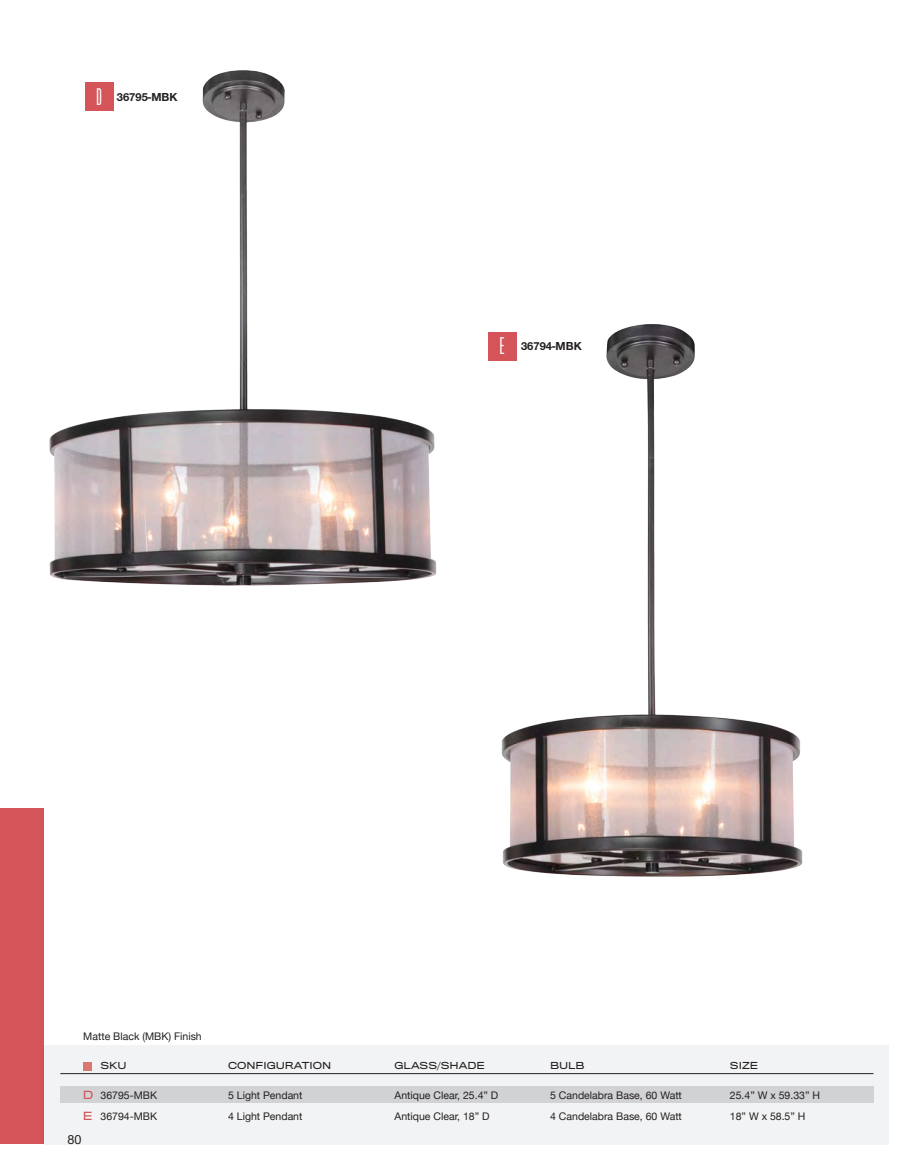
<style>
.page{position:relative;width:917px;height:1172px;background:#fff}
.page>*{position:absolute;margin:0;border:0;box-sizing:border-box;transform-origin:0 0}
.t1{font:21px "Titling Gothic FB Skyline";color:#fff}
.t2{font:13.5px "Helvetica Neue H55";color:#231f20}
.t3{font:12px "Helvetica Neue H75";color:#231f20}
.t4{font:10.5px "Helvetica Neue";color:#231f20}
.t5{font:10.5px "Titling Gothic FB Wide";color:#d45459}
.t6{font:9px "Titling Gothic FB Wide";color:#231f20}
</style>
<div class="page">
<div style="left:488px;top:332px;width:28px;height:28px;background:#d45459"></div>
<div style="left:43px;top:1045px;width:845px;height:100px;background:#f2f3f4"></div>
<div style="left:83px;top:1062px;width:8px;height:8px;background:#db7671"></div>
<hr style="left:60px;top:1073px;width:813px;height:1px;background:#231f20">
<div style="left:60px;top:1086px;width:813px;height:16px;background:#d1d2d4"></div>
<div style="left:0;top:808px;width:44px;height:336px;background:#d45459"></div>
<img style="left:495px;top:324px;width:308px;height:553px">
<img style="left:49px;top:70px;width:388px;height:516px">
<p class="t1" style="left:97px;top:85px;width:7px">D</p>
<p class="t3" style="left:117px;top:89px;width:62px">36795-MBK</p>
<p class="t1" style="left:500px;top:334px;width:6px">E</p>
<p class="t3" style="left:521px;top:338px;width:62px">36794-MBK</p>
<p class="t4" style="left:83px;top:1027px;width:120px">Matte Black (MBK) Finish</p>
<p class="t6" style="left:100px;top:1060px;width:28px">SKU</p>
<p class="t4" style="left:100px;top:1086px;width:58px">36795-MBK</p>
<p class="t4" style="left:100px;top:1107px;width:58px">36794-MBK</p>
<p class="t5" style="left:83px;top:1088px;width:12px">D</p>
<p class="t5" style="left:83px;top:1109px;width:11px">E</p>
<p class="t2" style="left:68px;top:1130px;width:16px">80</p>
<p class="t6" style="left:228px;top:1060px;width:104px">CONFIGURATION</p>
<p class="t4" style="left:228px;top:1086px;width:76px">5 Light Pendant</p>
<p class="t4" style="left:228px;top:1107px;width:76px">4 Light Pendant</p>
<p class="t6" style="left:394px;top:1060px;width:92px">GLASS/SHADE</p>
<p class="t4" style="left:394px;top:1086px;width:105px">Antique Clear, 25.4” D</p>
<p class="t4" style="left:394px;top:1107px;width:96px">Antique Clear, 18” D</p>
<p class="t6" style="left:550px;top:1060px;width:36px">BULB</p>
<p class="t4" style="left:550px;top:1086px;width:133px">5 Candelabra Base, 60 Watt</p>
<p class="t4" style="left:550px;top:1107px;width:133px">4 Candelabra Base, 60 Watt</p>
<p class="t6" style="left:729px;top:1060px;width:30px">SIZE</p>
<p class="t4" style="left:729px;top:1086px;width:92px">25.4” W x 59.33” H</p>
<p class="t4" style="left:729px;top:1107px;width:77px">18” W x 58.5” H</p>
</div>
